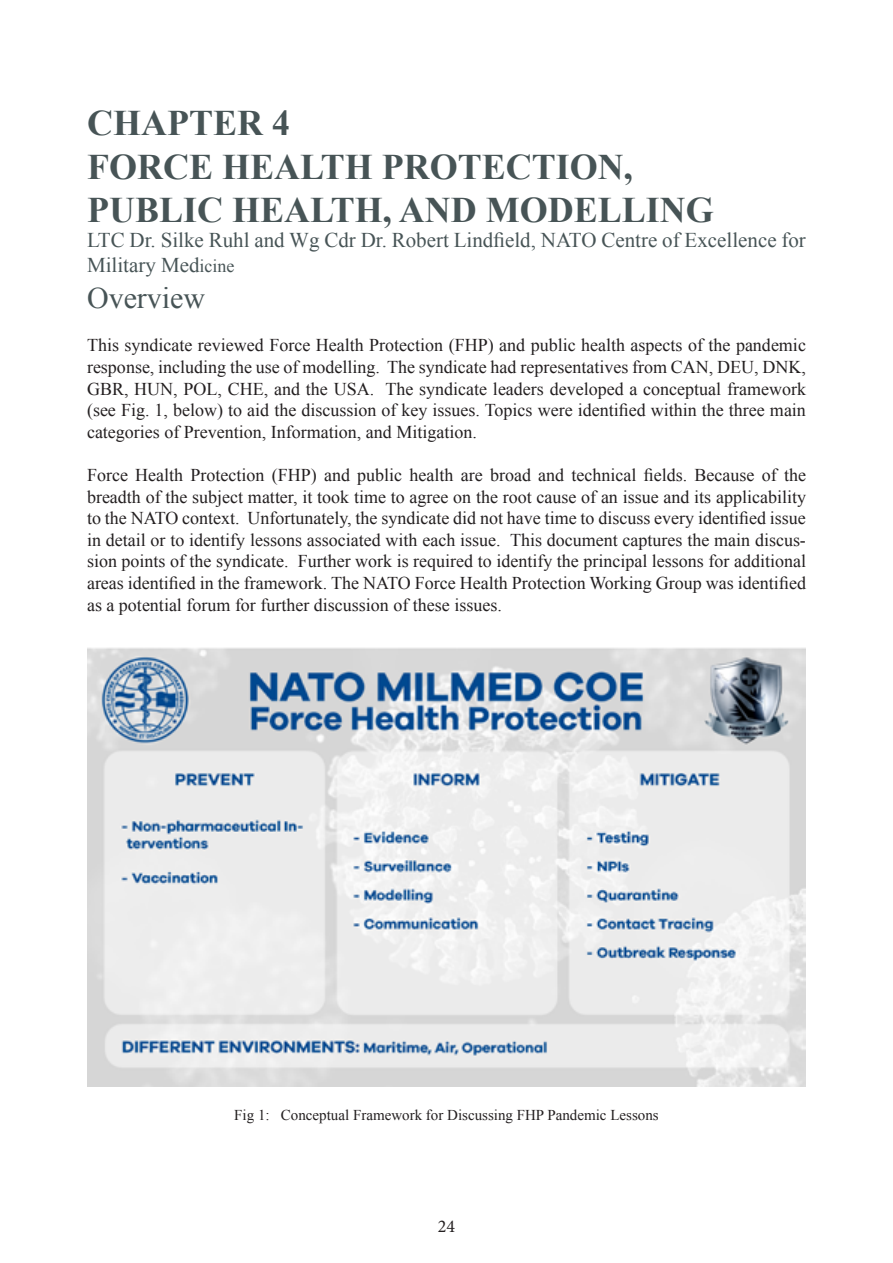
<style>
.page{position:relative;width:893px;height:1263px;background:#fff}
.page>*{position:absolute;margin:0;border:0;box-sizing:border-box;transform-origin:0 0}
.t1{font:700 36px "Times New Roman";color:#475456}
.t2{font:30px "Times New Roman";color:#475456}
.t3{font:21px/25.2px "Times New Roman";color:#475456}
.t4{font:18px/21.6px "Times New Roman";color:#231f20;text-align:justify}
.t5{font:18px "Minion Pro";color:#231f20}
.t6{font:15px "Times New Roman";color:#231f20}
.s1{font-size:18px}
</style>
<div class="page">
<img style="left:87px;top:648px;width:719px;height:439px">
<p class="t1" style="left:87px;top:98px;width:205px">CHAPTER 4</p>
<p class="t1" style="left:87px;top:142px;width:547px">FORCE HEALTH PROTECTION,</p>
<p class="t1" style="left:87px;top:185px;width:628px">PUBLIC HEALTH, AND MODELLING</p>
<p class="t3" style="left:87px;top:227px;width:720px">LTC Dr. Silke Ruhl and Wg Cdr Dr. Robert Lindfield, NATO Centre of Excellence for<br>Military Med<span class="s1">icine</span></p>
<p class="t2" style="left:87px;top:278px;width:120px">Overview</p>
<p class="t4" style="left:87px;top:334px;width:720px">This syndicate reviewed Force Health Protection (FHP) and public health aspects of the pandemic response, including the use of modelling. The syndicate had representatives from CAN, DEU, DNK, GBR, HUN, POL, CHE, and the USA. The syndicate leaders developed a conceptual framework (see Fig. 1, below) to aid the discussion of key issues. Topics were identified within the three main categories of Prevention, Information, and Mitigation.</p>
<p class="t4" style="left:87px;top:464px;width:720px">Force Health Protection (FHP) and public health are broad and technical fields. Because of the breadth of the subject matter, it took time to agree on the root cause of an issue and its applicability to the NATO context. Unfortunately, the syndicate did not have time to discuss every identified issue in detail or to identify lessons associated with each issue. This document captures the main discus&shy;sion points of the syndicate. Further work is required to identify the principal lessons for additional areas identified in the framework. The NATO Force Health Protection Working Group was identified as a potential forum for further discussion of these issues.</p>
<p class="t6" style="left:234px;top:1105px;width:426px">Fig 1: Conceptual Framework for Discussing FHP Pandemic Lessons</p>
<p class="t5" style="left:438px;top:1214px;width:19px">24</p>
</div>
